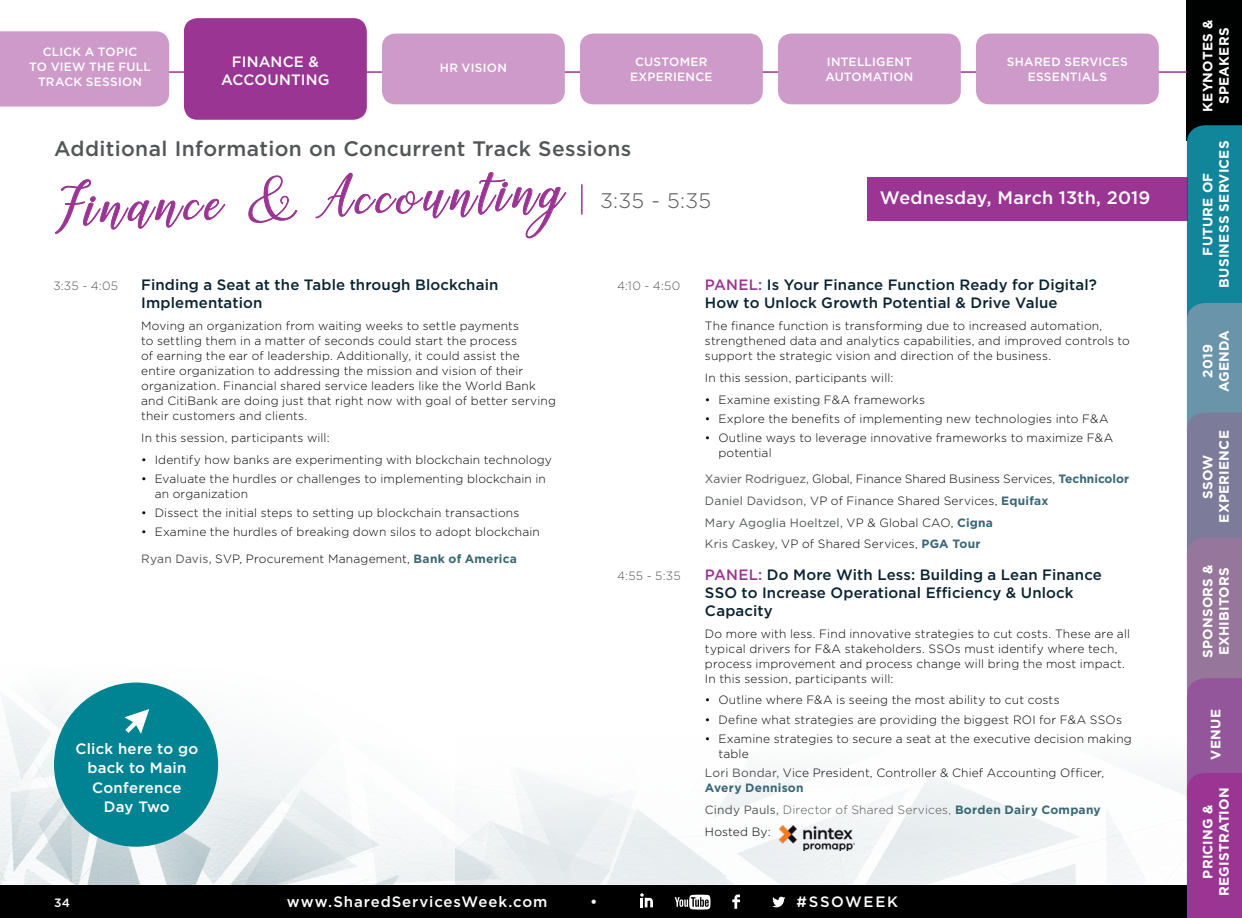
<style>
.page{position:relative;width:1242px;height:918px;background:#fff}
.page>*{position:absolute;margin:0;border:0;box-sizing:border-box;transform-origin:0 0}
.t1{font:72px "Challista Script";color:#9b3594}
.t2{font:500 21px "Gotham";letter-spacing:.015em;color:#535557}
.t3{font:300 21px "Gotham";color:#535557}
.t4{font:500 18px "Gotham";letter-spacing:.01em;color:#fff}
.Session_Title{font:500 15px/18px "Gotham";letter-spacing:.01em;color:#072332}
.t5{font:500 15px/19.5px "Gotham";letter-spacing:.02em;color:#fff;text-align:center}
.t6{font:500 15px "Gotham";letter-spacing:.06em;color:#fff}
.t7{font:500 15px "Gotham";letter-spacing:.11em;color:#fff}
.t8{font:700 13.5px/16.2px "Gotham";letter-spacing:.02em;color:#fff;text-align:center}
.Normal_Indent{font:300 12px/15px "Gotham";letter-spacing:.015em;color:#000}
.t9{font:500 12px/15px "Gotham";letter-spacing:.02em;color:#fff;text-align:center}
.Normal_Indent-2{font:300 12px "Gotham";letter-spacing:-.005em;color:#000}
.Normal_Indent-3{font:300 12px "Gotham";letter-spacing:.02em;color:#535557}
.Normal_Indent-4{font:12px "Gotham";letter-spacing:.02em;color:#535557}
.Session_Title-2{font:300 12px "Gotham";letter-spacing:.025em;color:#535557}
.s1{font-weight:400;color:#535557}
.s2{font-weight:700;color:#396776}
.s3{color:#9b3594}
.s4{font-weight:300;color:#000}
.s5{font-weight:400}
</style>
<div class="page">
<img style="left:0;top:682px;width:569px;height:204px">
<img style="left:456px;top:705px;width:731px;height:180px">
<div style="left:0;top:886px;width:1188px;height:32px;background:#000"></div>
<svg style="left:640px;top:893px;width:13px;height:14px"></svg>
<svg style="left:675px;top:895px;width:36px;height:15px"></svg>
<svg style="left:732px;top:895px;width:8px;height:14px"></svg>
<svg style="left:772px;top:897px;width:13px;height:10px"></svg>
<div style="left:1187px;top:0;width:55px;height:140px;background:#000101"></div>
<svg style="left:1187px;top:125px;width:55px;height:793px;background:#6e6e9a"></svg>
<hr style="left:581px;top:184px;width:2px;height:31px;background:#9b3594">
<svg style="left:55px;top:179px;width:170px;height:55px"></svg>
<svg style="left:248px;top:175px;width:50px;height:48px"></svg>
<svg style="left:315px;top:172px;width:252px;height:67px"></svg>
<div style="left:867px;top:177px;width:321px;height:43px;background:#9b3594"></div>
<div style="left:54px;top:683px;width:164px;height:164px;background:#008493;border-radius:50%"></div>
<svg style="left:124px;top:709px;width:25px;height:25px"></svg>
<img style="left:780px;top:825px;width:74px;height:25px">
<hr style="left:0;top:71px;width:1187px;height:2px;background:#9b3594">
<div style="left:382px;top:34px;width:183px;height:70px;background:#cd9ac9;border-radius:14px"></div>
<div style="left:184px;top:18px;width:183px;height:102px;background:#9b3594;border-radius:14px"></div>
<div style="left:580px;top:34px;width:183px;height:70px;background:#cd9ac9;border-radius:14px"></div>
<div style="left:0;top:31px;width:169px;height:76px;background:#cd9ac9"></div>
<div style="left:778px;top:34px;width:183px;height:70px;background:#cd9ac9;border-radius:14px"></div>
<div style="left:976px;top:34px;width:183px;height:70px;background:#cd9ac9;border-radius:14px"></div>
<p class="t9" style="left:29px;top:44px;width:123px">CLICK A TOPIC<br>TO VIEW THE FULL<br>TRACK SESSION</p>
<p class="t9" style="left:825px;top:54px;width:90px;text-align:left">INTELLIGENT<br>AUTOMATION</p>
<p class="t9" style="left:1007px;top:54px;width:122px">SHARED SERVICES<br>ESSENTIALS</p>
<p class="t5" style="left:232px;top:52px;width:89px">FINANCE &amp;</p>
<p class="t9" style="left:630px;top:54px;width:84px">CUSTOMER<br>EXPERIENCE</p>
<p class="t9" style="left:440px;top:60px;width:68px">HR VISION</p>
<p class="t5" style="left:221px;top:70px;width:110px">ACCOUNTING</p>
<p class="t2" style="left:54px;top:137px;width:579px">Additional Information on Concurrent Track Sessions</p>
<p class="t1" style="left:53px;top:164px;width:512px;rotate:-2deg">Finance &amp; Accounting</p>
<p class="t3" style="left:600px;top:189px;width:113px">3:35 - 5:35</p>
<p class="t4" style="left:880px;top:187px;width:272px">Wednesday, March 13th, 2019</p>
<p class="Session_Title-2" style="left:53px;top:279px;width:66px">3:35 - 4:05</p>
<p class="Session_Title" style="left:141px;top:276px;width:359px">Finding a Seat at the Table through Blockchain<br>Implementation</p>
<p class="Normal_Indent" style="left:141px;top:318px;width:416px">Moving an organization from waiting weeks to settle payments<br>to settling them in a matter of seconds could start the process<br>of earning the ear of leadership. Additionally, it could assist the entire organization to addressing the mission and vision of their organization. Financial shared service leaders like the World Bank and CitiBank are doing just that right now with goal of better serving their customers and clients.</p>
<p class="Normal_Indent" style="left:141px;top:430px;width:190px">In this session, participants will:</p>
<p class="Normal_Indent" style="left:141px;top:452px;width:412px">• Identify how banks are experimenting with blockchain technology</p>
<p class="Normal_Indent" style="left:155px;top:471px;width:393px;text-indent:-14px">• Evaluate the hurdles or challenges to implementing blockchain in an organization</p>
<p class="Normal_Indent" style="left:141px;top:505px;width:380px">• Dissect the initial steps to setting up blockchain transactions</p>
<p class="Normal_Indent" style="left:141px;top:525px;width:400px">• Examine the hurdles of breaking down silos to adopt blockchain</p>
<p class="Normal_Indent" style="left:141px;top:551px;width:377px"><span class="s1">Ryan Davis,</span> SVP, Procurement Management, <span class="s2">Bank of America</span></p>
<p class="t5" style="left:75px;top:739px;width:124px">Click here to go back to Main<br>Conference<br>Day Two</p>
<p class="Session_Title-2" style="left:617px;top:279px;width:65px">4:10 - 4:50</p>
<p class="Session_Title" style="left:705px;top:276px;width:394px"><span class="s3">PANEL:</span> Is Your Finance Function Ready for Digital?<br>How to Unlock Growth Potential &amp; Drive Value</p>
<p class="Normal_Indent" style="left:705px;top:318px;width:426px">The finance function is transforming due to increased automation, strengthened data and analytics capabilities, and improved controls to support the strategic vision and direction of the business.</p>
<p class="Normal_Indent" style="left:705px;top:370px;width:190px">In this session, participants will:</p>
<p class="Normal_Indent" style="left:705px;top:392px;width:222px">• Examine existing F&amp;A frameworks</p>
<p class="Normal_Indent" style="left:705px;top:411px;width:405px">• Explore the benefits of implementing new technologies into F&amp;A</p>
<p class="Normal_Indent" style="left:718px;top:430px;width:396px;text-indent:-14px">• Outline ways to leverage innovative frameworks to maximize F&amp;A potential</p>
<p class="Normal_Indent-2" style="left:705px;top:472px;width:426px"><span class="s1">Xavier Rodriguez,</span> Global, Finance Shared Business Services, <span class="s2">Technicolor</span></p>
<p class="Normal_Indent" style="left:705px;top:493px;width:345px"><span class="s1">Daniel Davidson,</span> VP of Finance Shared Services, <span class="s2">Equifax</span></p>
<p class="Normal_Indent-4" style="left:705px;top:516px;width:290px">Mary Agoglia Hoeltzel, <span class="s4">VP &amp; Global CAO,</span> <span class="s2">Cigna</span></p>
<p class="Normal_Indent" style="left:705px;top:537px;width:277px"><span class="s1">Kris Caskey,</span> VP of Shared Services, <span class="s2">PGA Tour</span></p>
<p class="Session_Title-2" style="left:617px;top:569px;width:65px">4:55 - 5:35</p>
<p class="Session_Title" style="left:705px;top:565px;width:399px"><span class="s3">PANEL:</span> Do More With Less: Building a Lean Finance<br>SSO to Increase Operational Efficiency &amp; Unlock<br>Capacity</p>
<p class="Normal_Indent" style="left:705px;top:626px;width:427px">Do more with less. Find innovative strategies to cut costs. These are all typical drivers for F&amp;A stakeholders. SSOs must identify where tech, process improvement and process change will bring the most impact.<br>In this session, participants will:</p>
<p class="Normal_Indent" style="left:705px;top:693px;width:356px">• Outline where F&amp;A is seeing the most ability to cut costs</p>
<p class="Normal_Indent" style="left:705px;top:712px;width:419px">• Define what strategies are providing the biggest ROI for F&amp;A SSOs</p>
<p class="Normal_Indent" style="left:718px;top:731px;width:415px;text-indent:-14px">• Examine strategies to secure a seat at the executive decision making table</p>
<p class="Normal_Indent" style="left:705px;top:766px;width:401px"><span class="s1">Lori Bondar,</span> Vice President, Controller &amp; Chief Accounting Officer,<br><span class="s2">Avery Dennison</span></p>
<p class="Normal_Indent-3" style="left:705px;top:803px;width:397px"><span class="s5">Cindy Pauls,</span> Director of Shared Services, <span class="s2">Borden Dairy Company</span></p>
<p class="Normal_Indent" style="left:705px;top:824px;width:67px">Hosted By:</p>
<p class="t9" style="left:54px;top:895px;width:18px">34</p>
<p class="t6" style="left:287px;top:894px;width:262px">www.SharedServicesWeek.com</p>
<p class="t5" style="left:590px;top:892px;width:9px">•</p>
<p class="t7" style="left:797px;top:894px;width:103px">#SSOWEEK</p>
<p class="t8" style="left:1199px;top:112px;width:94px;rotate:-90deg">KEYNOTES &amp;<br>SPEAKERS</p>
<p class="t8" style="left:1199px;top:288px;width:149px;rotate:-90deg">FUTURE OF<br>BUSINESS SERVICES</p>
<p class="t8" style="left:1199px;top:392px;width:64px;rotate:-90deg">2019<br>AGENDA</p>
<p class="t8" style="left:1199px;top:523px;width:94px;rotate:-90deg">SSOW<br>EXPERIENCE</p>
<p class="t8" style="left:1199px;top:658px;width:95px;text-align:left;rotate:-90deg">SPONSORS &amp;<br>EXHIBITORS</p>
<p class="t8" style="left:1207px;top:760px;width:52px;rotate:-90deg">VENUE</p>
<p class="t8" style="left:1199px;top:896px;width:110px;rotate:-90deg">PRICING &amp;<br>REGISTRATION</p>
</div>
